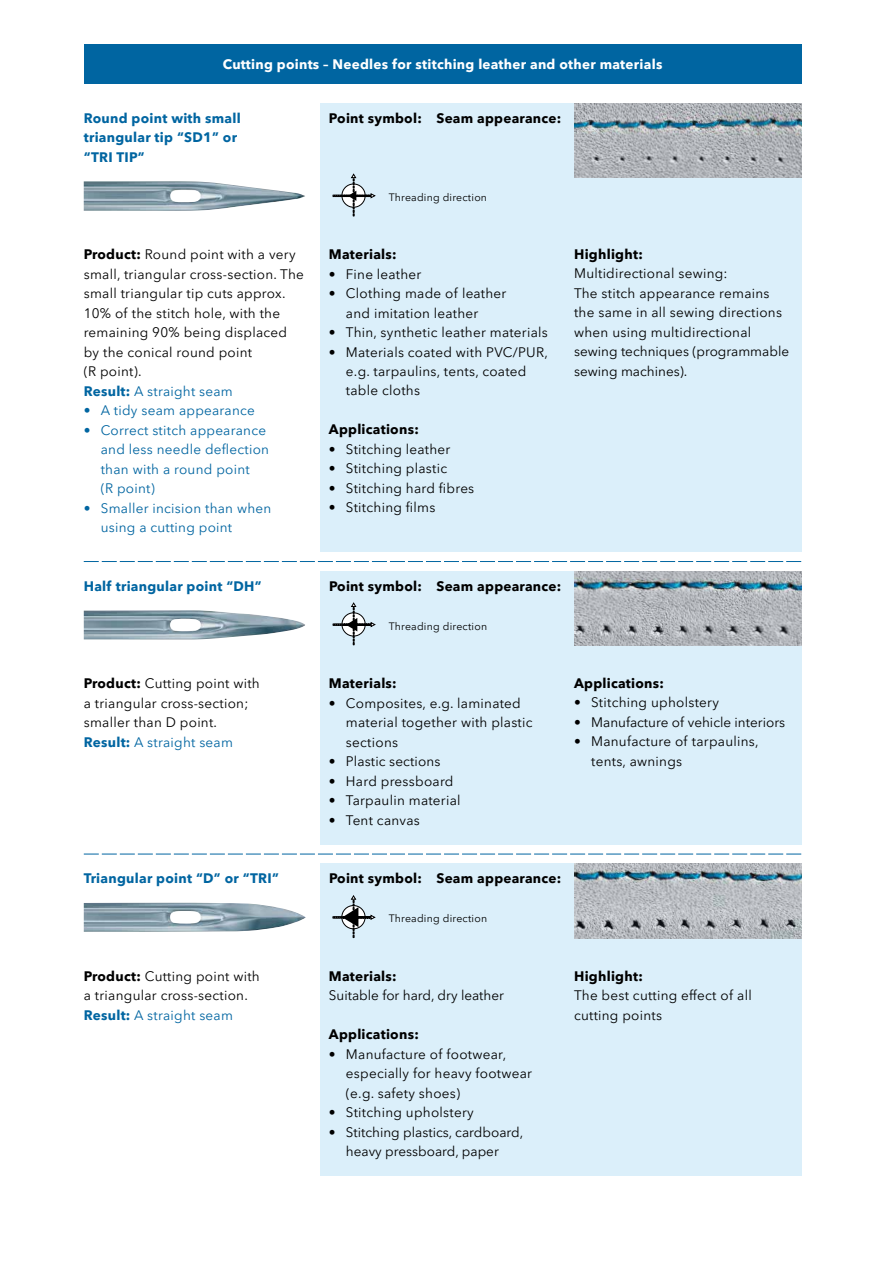
<style>
.page{position:relative;width:885px;height:1263px;background:#fff}
.page>*{position:absolute;margin:0;border:0;box-sizing:border-box;transform-origin:0 0}
.t1{font:13.5px/19.5px "Avenir Next W1 G";letter-spacing:.02em;color:#000}
.t2{font:700 13.5px "Avenir Next W1 G";letter-spacing:.02em;color:#000}
.t3{font:13.5px/19.5px "Avenir Next W1 G";letter-spacing:.02em;color:#0065a1}
.t4{font:13.5px/19.5px "Avenir Next W1 G";color:#000;text-align:center}
.t5{font:700 13.5px/19.5px "Avenir Next W1 G";letter-spacing:.02em;color:#0065a1}
.t6{font:700 13.5px "Avenir Next W1 G";letter-spacing:.02em;color:#fff}
.t7{font:10.5px "Avenir Next W1 G";letter-spacing:.02em;color:#000}
.s1{font-weight:700}
.s2{font-weight:700;color:#0065a1}
.s3{color:#0065a1}
</style>
<div class="page">
<div style="left:320px;top:864px;width:481px;height:312px;background:#dbeffa"></div>
<div style="left:320px;top:571px;width:481px;height:273px;background:#dbeffa"></div>
<div style="left:320px;top:103px;width:481px;height:449px;background:#dbeffa"></div>
<svg style="left:332px;top:174px;width:43px;height:42px"></svg>
<svg style="left:332px;top:603px;width:43px;height:42px"></svg>
<svg style="left:332px;top:895px;width:43px;height:43px"></svg>
<img style="left:574px;top:864px;width:227px;height:74px">
<img style="left:574px;top:571px;width:227px;height:75px">
<img style="left:574px;top:103px;width:227px;height:75px">
<svg style="left:84px;top:854px;width:717px;height:1px"></svg>
<svg style="left:84px;top:561px;width:717px;height:1px"></svg>
<img style="left:84px;top:903px;width:222px;height:29px">
<img style="left:84px;top:610px;width:221px;height:30px">
<img style="left:84px;top:181px;width:221px;height:30px">
<div style="left:84px;top:45px;width:717px;height:39px;background:#0065a1"></div>
<p class="t6" style="left:223px;top:54px;width:441px">Cutting points – Needles for stitching leather and other materials</p>
<p class="t5" style="left:84px;top:107px;width:158px">Round point with small triangular tip “SD1” or “TRI TIP”</p>
<p class="t1" style="left:84px;top:243px;width:221px"><span class="s1">Product:</span> Round point with a very small, triangular cross-section. The small triangular tip cuts approx.<br>10% of the stitch hole, with the remaining 90% being displaced by the conical round point<br>(R point).<br><span class="s2">Result:</span> <span class="s3">A straight seam</span></p>
<p class="t3" style="left:84px;top:399px;width:173px">• A tidy seam appearance</p>
<p class="t3" style="left:101px;top:419px;width:170px;text-indent:-17px">• Correct stitch appearance and less needle deflection than with a round point<br>(R point)</p>
<p class="t3" style="left:101px;top:497px;width:172px;text-indent:-17px">• Smaller incision than when using a cutting point</p>
<p class="t5" style="left:84px;top:575px;width:179px">Half triangular point “DH”</p>
<p class="t1" style="left:84px;top:672px;width:177px"><span class="s1">Product:</span> Cutting point with a triangular cross-section; smaller than D point.<br><span class="s2">Result:</span> <span class="s3">A straight seam</span></p>
<p class="t5" style="left:84px;top:868px;width:196px">Triangular point “D” or “TRI”</p>
<p class="t1" style="left:84px;top:965px;width:177px"><span class="s1">Product:</span> Cutting point with a triangular cross-section.<br><span class="s2">Result:</span> <span class="s3">A straight seam</span></p>
<p class="t2" style="left:329px;top:107px;width:94px">Point symbol:</p>
<p class="t2" style="left:436px;top:107px;width:126px">Seam appearance:</p>
<p class="t7" style="left:389px;top:189px;width:100px">Threading direction</p>
<p class="t2" style="left:329px;top:243px;width:69px">Materials:</p>
<p class="t1" style="left:329px;top:263px;width:94px">• Fine leather</p>
<p class="t1" style="left:346px;top:282px;width:162px;text-indent:-17px">• Clothing made of leather and imitation leather</p>
<p class="t1" style="left:329px;top:321px;width:220px">• Thin, synthetic leather materials</p>
<p class="t1" style="left:346px;top:341px;width:203px;text-indent:-17px">• Materials coated with PVC/PUR, e.g. tarpaulins, tents, coated table cloths</p>
<p class="t2" style="left:329px;top:419px;width:91px">Applications:</p>
<p class="t1" style="left:329px;top:438px;width:123px">• Stitching leather</p>
<p class="t1" style="left:329px;top:458px;width:120px">• Stitching plastic</p>
<p class="t1" style="left:329px;top:477px;width:147px">• Stitching hard fibres</p>
<p class="t1" style="left:329px;top:497px;width:108px">• Stitching films</p>
<p class="t2" style="left:574px;top:243px;width:70px">Highlight:</p>
<p class="t1" style="left:574px;top:263px;width:216px">Multidirectional sewing:<br>The stitch appearance remains the same in all sewing directions when using multidirectional sewing techniques (programmable sewing machines).</p>
<p class="t2" style="left:329px;top:575px;width:94px">Point symbol:</p>
<p class="t2" style="left:436px;top:575px;width:126px">Seam appearance:</p>
<p class="t7" style="left:389px;top:618px;width:100px">Threading direction</p>
<p class="t2" style="left:329px;top:673px;width:69px">Materials:</p>
<p class="t1" style="left:346px;top:692px;width:188px;text-indent:-17px">• Composites, e.g. laminated material together with plastic sections</p>
<p class="t1" style="left:329px;top:750px;width:113px">• Plastic sections</p>
<p class="t1" style="left:329px;top:770px;width:126px">• Hard pressboard</p>
<p class="t1" style="left:329px;top:789px;width:133px">• Tarpaulin material</p>
<p class="t1" style="left:329px;top:809px;width:92px">• Tent canvas</p>
<p class="t2" style="left:574px;top:672px;width:91px">Applications:</p>
<p class="t1" style="left:574px;top:692px;width:146px">• Stitching upholstery</p>
<p class="t4" style="left:574px;top:711px;width:212px">• Manufacture of vehicle interiors</p>
<p class="t1" style="left:591px;top:731px;width:169px;text-indent:-17px">• Manufacture of tarpaulins, tents, awnings</p>
<p class="t2" style="left:329px;top:868px;width:94px">Point symbol:</p>
<p class="t2" style="left:436px;top:868px;width:126px">Seam appearance:</p>
<p class="t7" style="left:389px;top:910px;width:100px">Threading direction</p>
<p class="t2" style="left:329px;top:965px;width:69px">Materials:</p>
<p class="t4" style="left:329px;top:984px;width:176px">Suitable for hard, dry leather</p>
<p class="t2" style="left:329px;top:1023px;width:91px">Applications:</p>
<p class="t1" style="left:346px;top:1043px;width:187px;text-indent:-17px">• Manufacture of footwear, especially for heavy footwear (e.g. safety shoes)</p>
<p class="t1" style="left:329px;top:1101px;width:146px">• Stitching upholstery</p>
<p class="t4" style="left:329px;top:1121px;width:196px">• Stitching plastics, cardboard, heavy pressboard, paper</p>
<p class="t2" style="left:574px;top:965px;width:70px">Highlight:</p>
<p class="t1" style="left:574px;top:984px;width:179px">The best cutting effect of all cutting points</p>
</div>
